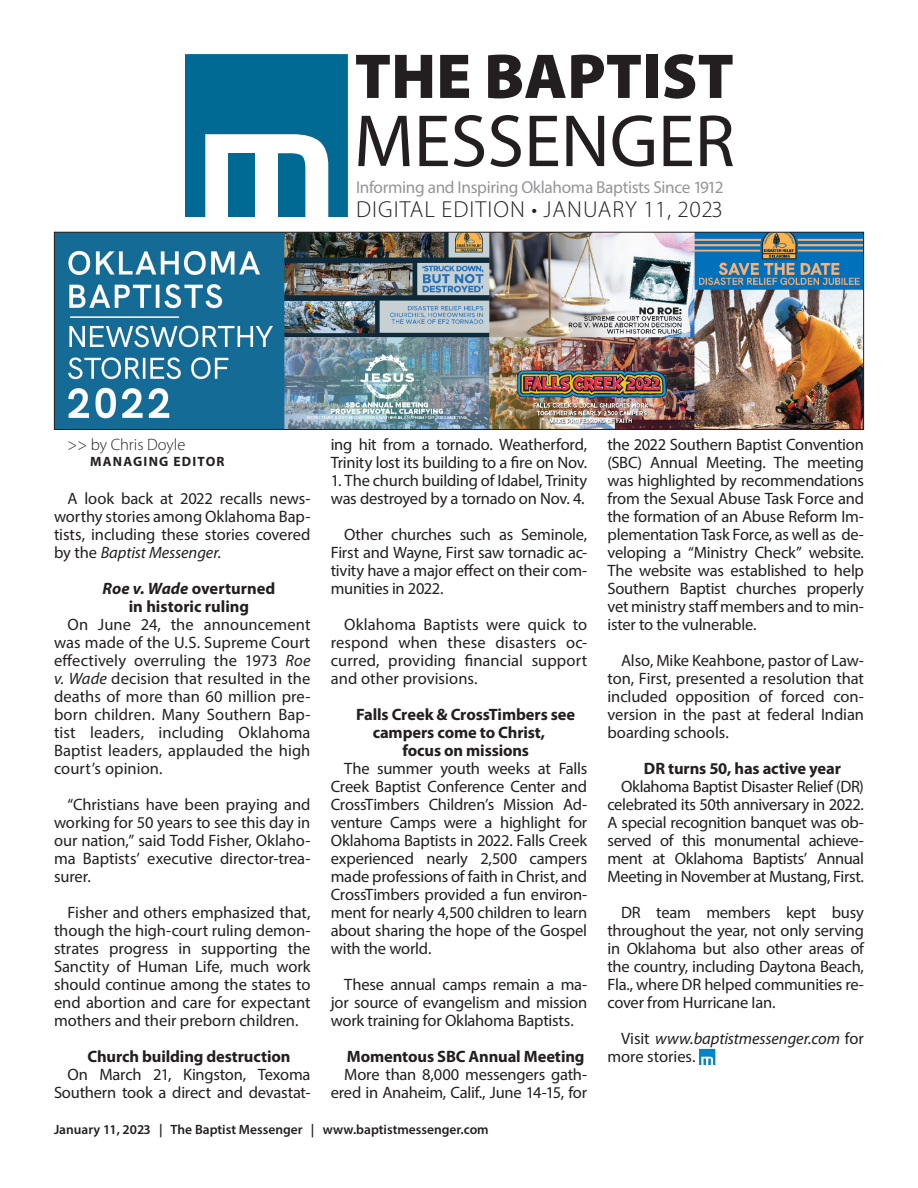
<style>
.page{position:relative;width:918px;height:1188px;background:#fff}
.page>*{position:absolute;margin:0;border:0;box-sizing:border-box;transform-origin:0 0}
.t1{font:300 23.25px "Myriad Pro";letter-spacing:.045em;color:#231f20}
.t2{font:17.25px "Myriad Pro";letter-spacing:-.02em;color:#939598}
.Body_Copy{font:16.5px/18px "Myriad Pro";letter-spacing:-.01em;color:#231f20;text-align:justify}
.Body_Copy-2{font:700 16.5px/18px "Myriad Pro";letter-spacing:-.01em;color:#231f20}
.Body_Copy-3{font:italic 16.5px/18px "Myriad Pro";letter-spacing:-.005em;color:#231f20}
.Body_Copy_Byline{font:300 16.5px "Myriad Pro";color:#231f20}
.t3{font:600 13.5px "Myriad Pro";color:#231f20}
.BodyCopy_BylineTitle{font:700 13.5px "Myriad Pro";letter-spacing:.09em;color:#231f20}
.s1{font-style:italic}
.s2{font-style:normal}
</style>
<div class="page">
<svg style="left:185px;top:54px;width:163px;height:163px"></svg>
<svg style="left:356px;top:55px;width:76px;height:43px"></svg>
<svg style="left:440px;top:55px;width:29px;height:43px"></svg>
<svg style="left:488px;top:55px;width:153px;height:43px"></svg>
<div style="left:646px;top:55px;width:12px;height:43px;background:#231f20"></div>
<svg style="left:664px;top:54px;width:69px;height:45px"></svg>
<svg style="left:358px;top:116px;width:52px;height:50px"></svg>
<svg style="left:419px;top:116px;width:29px;height:50px"></svg>
<svg style="left:454px;top:115px;width:30px;height:52px"></svg>
<svg style="left:490px;top:115px;width:31px;height:52px"></svg>
<svg style="left:530px;top:116px;width:28px;height:50px"></svg>
<svg style="left:566px;top:116px;width:38px;height:50px"></svg>
<svg style="left:612px;top:115px;width:42px;height:52px"></svg>
<svg style="left:664px;top:116px;width:28px;height:50px"></svg>
<svg style="left:700px;top:115px;width:33px;height:51px"></svg>
<img style="left:56px;top:234px;width:806px;height:194px">
<div style="left:54px;top:232px;width:810px;height:198px;border:1px solid #231f20"></div>
<svg style="left:699px;top:1049px;width:16px;height:16px"></svg>
<p class="t2" style="left:356px;top:176px;width:369px">Informing and Inspiring Oklahoma Baptists Since 1912</p>
<p class="t1" style="left:356px;top:195px;width:368px">DIGITAL EDITION • JANUARY 11, 2023</p>
<p class="Body_Copy_Byline" style="left:68px;top:435px;width:119px">&gt;&gt; by Chris Doyle</p>
<p class="BodyCopy_BylineTitle" style="left:90px;top:453px;width:136px">MANAGING EDITOR</p>
<p class="Body_Copy" style="left:54px;top:489px;width:258px;text-indent:14px">A look back at 2022 recalls news&shy;worthy stories among Oklahoma Bap&shy;tists, including these stories covered by the <span class="s1">Baptist Messenger</span>.</p>
<p class="Body_Copy-2" style="left:103px;top:579px;width:174px"><span class="s1">Roe v. Wade</span> overturned</p>
<p class="Body_Copy-2" style="left:129px;top:597px;width:122px">in historic ruling</p>
<p class="Body_Copy" style="left:54px;top:615px;width:258px;text-indent:14px">On June 24, the announcement was made of the U.S. Supreme Court effectively overruling the 1973 <span class="s1">Roe v. Wade</span> decision that resulted in the deaths of more than 60 million pre&shy;born children. Many Southern Bap&shy;tist leaders, including Oklahoma Baptist leaders, applauded the high court’s opinion.</p>
<p class="Body_Copy" style="left:54px;top:795px;width:258px;text-indent:14px">“Christians have been praying and working for 50 years to see this day in our nation,” said Todd Fisher, Oklaho&shy;ma Baptists’ executive director-trea&shy;surer.</p>
<p class="Body_Copy" style="left:54px;top:903px;width:258px;text-indent:14px">Fisher and others emphasized that, though the high-court ruling demon&shy;strates progress in supporting the Sanctity of Human Life, much work should continue among the states to end abortion and care for expectant mothers and their preborn children.</p>
<p class="Body_Copy-2" style="left:87px;top:1047px;width:205px">Church building destruction</p>
<p class="Body_Copy" style="left:54px;top:1065px;width:258px;text-align:right">On March 21, Kingston, Texoma<br>Southern took a direct and devastat-</p>
<p class="Body_Copy" style="left:331px;top:435px;width:258px">ing hit from a tornado. Weatherford,<br>Trinity lost its building to a fire on Nov.</p>
<p class="Body_Copy" style="left:331px;top:471px;width:258px">1. The church building of Idabel, Trinity was destroyed by a tornado on Nov. 4.</p>
<p class="Body_Copy" style="left:331px;top:525px;width:258px;text-indent:14px">Other churches such as Seminole, First and Wayne, First saw tornadic ac&shy;tivity have a major effect on their com&shy;munities in 2022.</p>
<p class="Body_Copy" style="left:331px;top:615px;width:258px;text-indent:14px">Oklahoma Baptists were quick to respond when these disasters oc&shy;curred, providing financial support and other provisions.</p>
<p class="Body_Copy-2" style="left:373px;top:705px;width:204px;text-indent:-17px">Falls Creek &amp; CrossTimbers see campers come to Christ,</p>
<p class="Body_Copy-2" style="left:402px;top:741px;width:128px">focus on missions</p>
<p class="Body_Copy" style="left:331px;top:759px;width:258px;text-indent:14px">The summer youth weeks at Falls Creek Baptist Conference Center and CrossTimbers Children’s Mission Ad&shy;venture Camps were a highlight for Oklahoma Baptists in 2022. Falls Creek experienced nearly 2,500 campers made professions of faith in Christ, and CrossTimbers provided a fun environ&shy;ment for nearly 4,500 children to learn about sharing the hope of the Gospel with the world.</p>
<p class="Body_Copy" style="left:331px;top:975px;width:258px;text-indent:14px">These annual camps remain a ma&shy;jor source of evangelism and mission work training for Oklahoma Baptists.</p>
<p class="Body_Copy-2" style="left:347px;top:1047px;width:239px">Momentous SBC Annual Meeting</p>
<p class="Body_Copy" style="left:331px;top:1065px;width:258px;text-align:right">More than 8,000 messengers gath&shy;ered in Anaheim, Calif., June 14-15, for</p>
<p class="Body_Copy" style="left:608px;top:435px;width:258px">the 2022 Southern Baptist Convention (SBC) Annual Meeting. The meeting was highlighted by recommendations from the Sexual Abuse Task Force and the formation of an Abuse Reform Im&shy;plementation Task Force, as well as de&shy;veloping a “Ministry Check” website.<br>The website was established to help Southern Baptist churches properly vet ministry staff members and to min&shy;ister to the vulnerable.</p>
<p class="Body_Copy" style="left:608px;top:651px;width:258px;text-indent:14px">Also, Mike Keahbone, pastor of Law&shy;ton, First, presented a resolution that included opposition of forced con&shy;version in the past at federal Indian boarding schools.</p>
<p class="Body_Copy-2" style="left:644px;top:759px;width:199px">DR turns 50, has active year</p>
<p class="Body_Copy" style="left:608px;top:777px;width:258px;text-indent:14px">Oklahoma Baptist Disaster Relief (DR) celebrated its 50th anniversary in 2022.<br>A special recognition banquet was ob&shy;served of this monumental achieve&shy;ment at Oklahoma Baptists’ Annual Meeting in November at Mustang, First.</p>
<p class="Body_Copy" style="left:608px;top:903px;width:258px;text-indent:14px">DR team members kept busy throughout the year, not only serving in Oklahoma but also other areas of the country, including Daytona Beach, Fla., where DR helped communities re&shy;cover from Hurricane Ian.</p>
<p class="Body_Copy-3" style="left:608px;top:1029px;width:258px;text-indent:14px"><span class="s2">Visit</span> www.baptistmessenger.com <span class="s2">for more stories.</span></p>
<p class="t3" style="left:54px;top:1121px;width:436px">January 11, 2023 | The Baptist Messenger | www.baptistmessenger.com</p>
</div>
